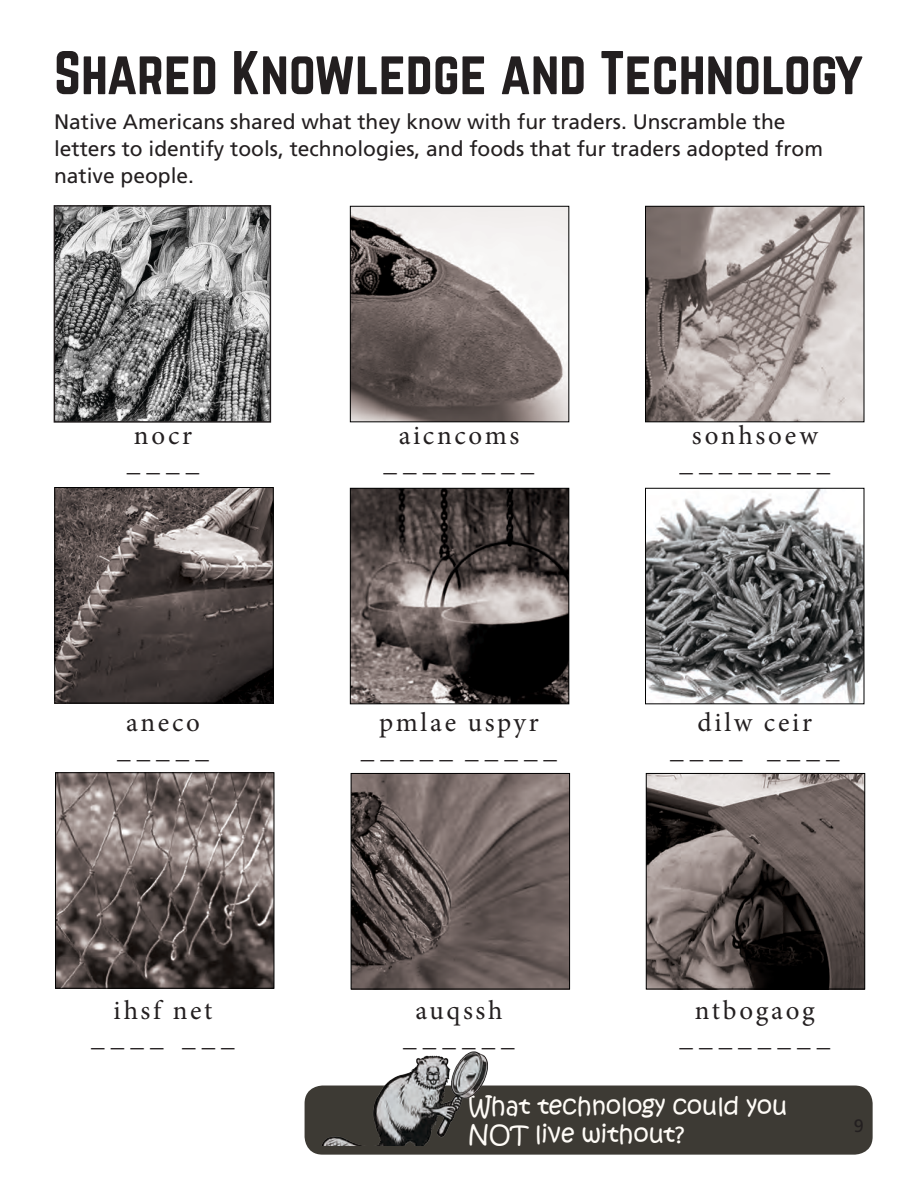
<style>
.page{position:relative;width:918px;height:1188px;background:#fff}
.page>*{position:absolute;margin:0;border:0;box-sizing:border-box;transform-origin:0 0}
.t1{font:54px "Norwester";color:#231f20}
.t2{font:27px "Minion Pro";letter-spacing:.1em;color:#231f20}
.t3{font:24px/28.8px "Kristen ITC";color:#fffcf7}
.t4{font:21px/27px "Frutiger LT Std";color:#231f20}
.t5{font:18px "Frutiger LT Std";color:#231f20}
</style>
<div class="page">
<img style="left:57px;top:208px;width:211px;height:212px">
<div style="left:54px;top:205px;width:217px;height:218px;border:2px solid #231f20"></div>
<img style="left:352px;top:208px;width:215px;height:212px">
<div style="left:350px;top:206px;width:219px;height:216px;border:1px solid #000"></div>
<img style="left:647px;top:208px;width:215px;height:212px">
<div style="left:645px;top:206px;width:219px;height:216px;border:1px solid #000"></div>
<img style="left:56px;top:489px;width:216px;height:212px">
<div style="left:54px;top:487px;width:220px;height:216px;border:1px solid #000"></div>
<img style="left:352px;top:490px;width:215px;height:212px">
<div style="left:350px;top:488px;width:219px;height:216px;border:1px solid #000"></div>
<img style="left:647px;top:490px;width:215px;height:212px">
<div style="left:645px;top:488px;width:219px;height:216px;border:1px solid #000"></div>
<img style="left:57px;top:774px;width:215px;height:213px">
<div style="left:55px;top:772px;width:219px;height:217px;border:1px solid #000"></div>
<img style="left:353px;top:775px;width:215px;height:212px">
<div style="left:351px;top:773px;width:219px;height:216px;border:1px solid #000"></div>
<img style="left:648px;top:775px;width:215px;height:212px">
<div style="left:646px;top:773px;width:219px;height:216px;border:1px solid #000"></div>
<div style="left:305px;top:1086px;width:568px;height:69px;background:#3d3a34;border-radius:18px"></div>
<img style="left:320px;top:1051px;width:209px;height:95px">
<h2 class="t1" style="left:54px;top:47px;width:810px">Shared Knowledge and Technology</h2>
<p class="t4" style="left:54px;top:108px;width:771px">Native Americans shared what they know with fur traders. Unscramble the letters to identify tools, technologies, and foods that fur traders adopted from native people.</p>
<p class="t2" style="left:134px;top:417px;width:60px">nocr</p>
<p class="t2" style="left:399px;top:417px;width:122px">aicncoms</p>
<p class="t2" style="left:692px;top:417px;width:127px">sonhsoew</p>
<p class="t2" style="left:127px;top:444px;width:74px">_ _ _ _</p>
<p class="t2" style="left:384px;top:444px;width:152px">_ _ _ _ _ _ _ _</p>
<p class="t2" style="left:679px;top:444px;width:152px">_ _ _ _ _ _ _ _</p>
<p class="t2" style="left:126px;top:704px;width:75px">aneco</p>
<p class="t2" style="left:379px;top:704px;width:161px">pmlae uspyr</p>
<p class="t2" style="left:698px;top:704px;width:116px">dilw ceir</p>
<p class="t2" style="left:117px;top:731px;width:94px">_ _ _ _ _</p>
<p class="t2" style="left:361px;top:731px;width:198px">_ _ _ _ _ _ _ _ _ _</p>
<p class="t2" style="left:670px;top:731px;width:171px">_ _ _ _ _ _ _ _</p>
<p class="t2" style="left:114px;top:992px;width:100px">ihsf net</p>
<p class="t2" style="left:416px;top:992px;width:88px">auqssh</p>
<p class="t2" style="left:695px;top:992px;width:122px">ntbogaog</p>
<p class="t2" style="left:91px;top:1019px;width:145px">_ _ _ _ _ _ _</p>
<p class="t2" style="left:403px;top:1019px;width:113px">_ _ _ _ _ _</p>
<p class="t2" style="left:679px;top:1019px;width:152px">_ _ _ _ _ _ _ _</p>
<p class="t3" style="left:468px;top:1092px;width:321px">What technology could you<br>NOT live without?</p>
<p class="t5" style="left:854px;top:1116px;width:12px">9</p>
</div>
